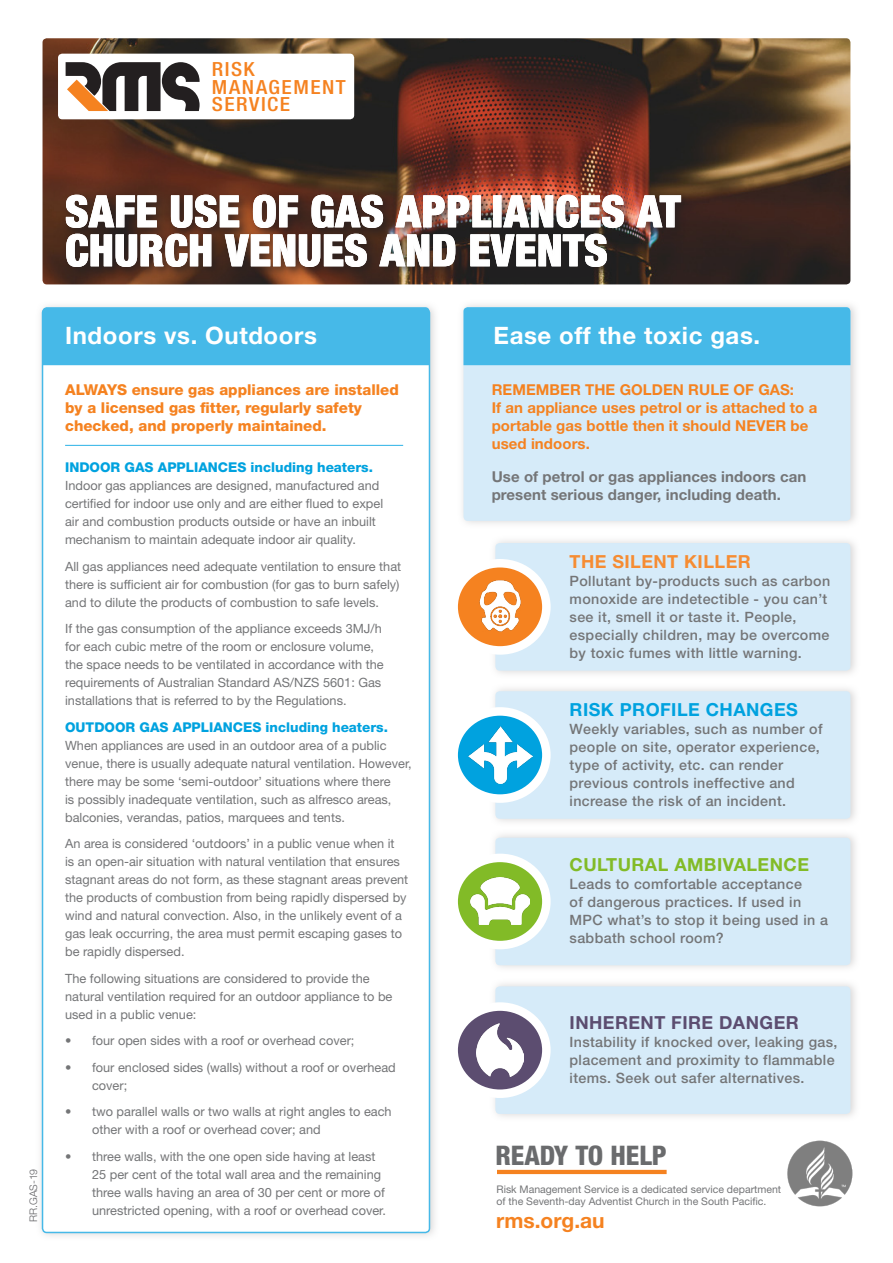
<style>
.page{position:relative;width:893px;height:1263px;background:#fff}
.page>*{position:absolute;margin:0;border:0;box-sizing:border-box;transform-origin:0 0}
.t1{font:800 condensed 43.5px/39px "Helvetica Neue LT Std";letter-spacing:.01em;color:#fff}
.t2{font:800 condensed 27px "Helvetica Neue LT Std";color:#6a6b6d}
.Front_Cover_Subtitle{font:700 24px "Helvetica Neue LT Std";letter-spacing:.025em;color:#fff}
.t3{font:700 21px "Helvetica Neue LT Std";color:#f58220}
.t4{font:500 condensed 19.5px/17.4px "Helvetica Neue LT Std";letter-spacing:.07em;color:#f58220;scale:1.1 1}
.Front_Cover_Subtitle-2{font:700 18px "Helvetica Neue LT Std";letter-spacing:.025em;color:#82bb27}
.Front_Cover_Subtitle-3{font:700 18px "Helvetica Neue LT Std";letter-spacing:.025em;color:#00a2df}
.Front_Cover_Subtitle-4{font:700 18px "Helvetica Neue LT Std";letter-spacing:.025em;color:#5c4d70}
.Front_Cover_Subtitle-5{font:700 18px "Helvetica Neue LT Std";letter-spacing:.025em;color:#f68c32}
.t5{font:700 15px/18px "Helvetica Neue LT Std";letter-spacing:.005em;color:#f58220}
.t6{font:800 15px/18px "Helvetica Neue LT Std";color:#f58220}
.t7{font:700 15px/18px "Helvetica Neue LT Std";letter-spacing:.005em;color:#747577}
.Front_Cover_Subtitle-6{font:500 14.25px/18px "Helvetica Neue LT Std";letter-spacing:.025em;color:#747577}
.t8{font:800 13.5px "Helvetica Neue LT Std";color:#00a2df}
.t9{font:12.75px/18px "Helvetica Neue LT Std";color:#747577}
.t10{font:10.5px/12px "Helvetica Neue LT Std";color:#747577}
.t11{font:300 10.5px "Helvetica Neue LT Std";color:#636366}
</style>
<div class="page">
<div style="left:457px;top:299px;width:404px;height:230px;background:#cac8c8;opacity:.75"></div>
<div style="left:463px;top:307px;width:387px;height:214px;background:#d6ebf9;border-radius:4px"></div>
<div style="left:463px;top:307px;width:387px;height:58px;background:#46b9e8"></div>
<img style="left:43px;top:38px;width:807px;height:246px">
<div style="left:58px;top:54px;width:296px;height:65px;background:#fff;border-radius:4px"></div>
<svg style="left:66px;top:62px;width:134px;height:49px"></svg>
<div style="left:62px;top:191px;width:631px;height:88px;background:#231f20;opacity:.75"></div>
<div style="left:36px;top:300px;width:405px;height:941px;background:#cac8c8;opacity:.75"></div>
<div style="left:43px;top:309px;width:386px;height:923px;background:#fff;border-radius:4px"></div>
<div style="left:43px;top:307px;width:386px;height:58px;background:#46b9e8"></div>
<div style="left:489px;top:535px;width:372px;height:144px;background:#f7f7f7"></div>
<div style="left:495px;top:543px;width:355px;height:128px;background:#d6ebf9;border-radius:4px"></div>
<div style="left:489px;top:683px;width:372px;height:144px;background:#f7f7f7"></div>
<div style="left:495px;top:691px;width:355px;height:128px;background:#d6ebf9;border-radius:4px"></div>
<div style="left:489px;top:829px;width:372px;height:145px;background:#cac8c8;opacity:.75"></div>
<div style="left:495px;top:838px;width:355px;height:127px;background:#d6ebf9;border-radius:4px"></div>
<svg style="left:454px;top:711px;width:92px;height:87px;background:#41b9e7"></svg>
<img style="left:468px;top:727px;width:64px;height:56px">
<div style="left:449px;top:707px;width:102px;height:96px;border:9px solid #fff;border-radius:50%"></div>
<svg style="left:454px;top:858px;width:92px;height:87px;background:#99c74f"></svg>
<div style="left:449px;top:854px;width:102px;height:95px;border:9px solid #fff;border-radius:50%"></div>
<hr style="left:497px;top:1170px;width:170px;height:4px;background:#f58220">
<img style="left:787px;top:1140px;width:66px;height:66px">
<svg style="left:454px;top:563px;width:92px;height:87px;background:#f69848"></svg>
<img style="left:473px;top:580px;width:52px;height:52px">
<div style="left:449px;top:559px;width:102px;height:96px;border:9px solid #fff;border-radius:50%"></div>
<div style="left:489px;top:978px;width:372px;height:144px;background:#f7f7f7"></div>
<div style="left:495px;top:986px;width:355px;height:128px;background:#d6ebf9;border-radius:4px"></div>
<svg style="left:454px;top:1006px;width:92px;height:88px;background:#7a6d8a"></svg>
<img style="left:477px;top:1023px;width:46px;height:54px">
<div style="left:449px;top:1002px;width:102px;height:96px;border:9px solid #fff;border-radius:50%"></div>
<img style="left:470px;top:878px;width:60px;height:47px">
<svg style="left:636px;top:195px;width:45px;height:33px"></svg>
<img style="left:66px;top:194px;width:558px;height:73px">
<hr style="left:65px;top:445px;width:338px;height:1px;background:#37b6e7">
<p class="t4" style="left:212px;top:60px;width:123px">RISK<br>MANAGEMENT<br>SERVICE</p>
<p class="t11" style="left:27px;top:1222px;width:55px;rotate:-90deg">RR.GAS-19</p>
<p class="t1" style="left:65px;top:191px;width:617px">SAFE USE OF GAS APPLIANCES AT<br>CHURCH VENUES AND EVENTS</p>
<p class="Front_Cover_Subtitle" style="left:65px;top:320px;width:253px">Indoors vs. Outdoors</p>
<p class="t6" style="left:65px;top:381px;width:335px">ALWAYS ensure gas appliances are installed by a licensed gas fitter, regularly safety checked, and properly maintained.</p>
<p class="t8" style="left:65px;top:459px;width:309px">INDOOR GAS APPLIANCES including heaters.</p>
<p class="t9" style="left:65px;top:476px;width:320px">Indoor gas appliances are designed, manufactured and certified for indoor use only and are either flued to expel air and combustion products outside or have an inbuilt mechanism to maintain adequate indoor air quality.</p>
<p class="t9" style="left:65px;top:557px;width:338px">All gas appliances need adequate ventilation to ensure that there is sufficient air for combustion (for gas to burn safely) and to dilute the products of combustion to safe levels.</p>
<p class="t9" style="left:65px;top:619px;width:320px">If the gas consumption of the appliance exceeds 3MJ/h for each cubic metre of the room or enclosure volume, the space needs to be ventilated in accordance with the requirements of Australian Standard AS/NZS 5601: Gas installations that is referred to by the Regulations.</p>
<p class="t8" style="left:65px;top:719px;width:324px">OUTDOOR GAS APPLIANCES including heaters.</p>
<p class="t9" style="left:65px;top:736px;width:348px">When appliances are used in an outdoor area of a public venue, there is usually adequate natural ventilation. However, there may be some ‘semi-outdoor’ situations where there<br>is possibly inadequate ventilation, such as alfresco areas, balconies, verandas, patios, marquees and tents.</p>
<p class="t9" style="left:65px;top:834px;width:345px">An area is considered ‘outdoors’ in a public venue when it<br>is an open-air situation with natural ventilation that ensures stagnant areas do not form, as these stagnant areas prevent the products of combustion from being rapidly dispersed by wind and natural convection. Also, in the unlikely event of a gas leak occurring, the area must permit escaping gases to be rapidly dispersed.</p>
<p class="t9" style="left:65px;top:969px;width:329px">The following situations are considered to provide the natural ventilation required for an outdoor appliance to be used in a public venue:</p>
<p class="t9" style="left:65px;top:1031px;width:291px">• four open sides with a roof or overhead cover;</p>
<p class="t9" style="left:92px;top:1058px;width:305px;text-indent:-27px">• four enclosed sides (walls) without a roof or overhead cover;</p>
<p class="t9" style="left:92px;top:1102px;width:301px;text-indent:-27px">• two parallel walls or two walls at right angles to each other with a roof or overhead cover; and</p>
<p class="t9" style="left:92px;top:1147px;width:295px;text-indent:-27px">• three walls, with the one open side having at least 25 per cent of the total wall area and the remaining three walls having an area of 30 per cent or more of unrestricted opening, with a roof or overhead cover.</p>
<p class="Front_Cover_Subtitle" style="left:494px;top:320px;width:268px">Ease off the toxic gas.</p>
<p class="t5" style="left:492px;top:380px;width:304px">REMEMBER THE GOLDEN RULE OF GAS:</p>
<p class="t5" style="left:492px;top:398px;width:327px">If an appliance uses petrol or is attached to a portable gas bottle then it should NEVER be used indoors.</p>
<p class="t7" style="left:492px;top:467px;width:316px">Use of petrol or gas appliances indoors can present serious danger, including death.</p>
<p class="Front_Cover_Subtitle-5" style="left:570px;top:551px;width:183px">THE SILENT KILLER</p>
<p class="Front_Cover_Subtitle-6" style="left:570px;top:572px;width:262px">Pollutant by-products such as carbon monoxide are indetectible - you can’t see it, smell it or taste it. People, especially children, may be overcome by toxic fumes with little warning.</p>
<p class="Front_Cover_Subtitle-3" style="left:570px;top:699px;width:230px">RISK PROFILE CHANGES</p>
<p class="Front_Cover_Subtitle-6" style="left:570px;top:720px;width:254px">Weekly variables, such as number of people on site, operator experience, type of activity, etc. can render previous controls ineffective and increase the risk of an incident.</p>
<p class="Front_Cover_Subtitle-2" style="left:570px;top:854px;width:241px">CULTURAL AMBIVALENCE</p>
<p class="Front_Cover_Subtitle-6" style="left:570px;top:875px;width:260px">Leads to comfortable acceptance<br>of dangerous practices. If used in<br>MPC what’s to stop it being used in a sabbath school room?</p>
<p class="Front_Cover_Subtitle-4" style="left:570px;top:1011px;width:231px">INHERENT FIRE DANGER</p>
<p class="Front_Cover_Subtitle-6" style="left:570px;top:1032px;width:269px">Instability if knocked over, leaking gas, placement and proximity to flammable items. Seek out safer alternatives.</p>
<p class="t2" style="left:495px;top:1138px;width:173px">READY TO HELP</p>
<p class="t10" style="left:496px;top:1183px;width:286px">Risk Management Service is a dedicated service department of the Seventh-day Adventist Church in the South Pacific.</p>
<p class="t3" style="left:496px;top:1207px;width:110px">rms.org.au</p>
</div>
